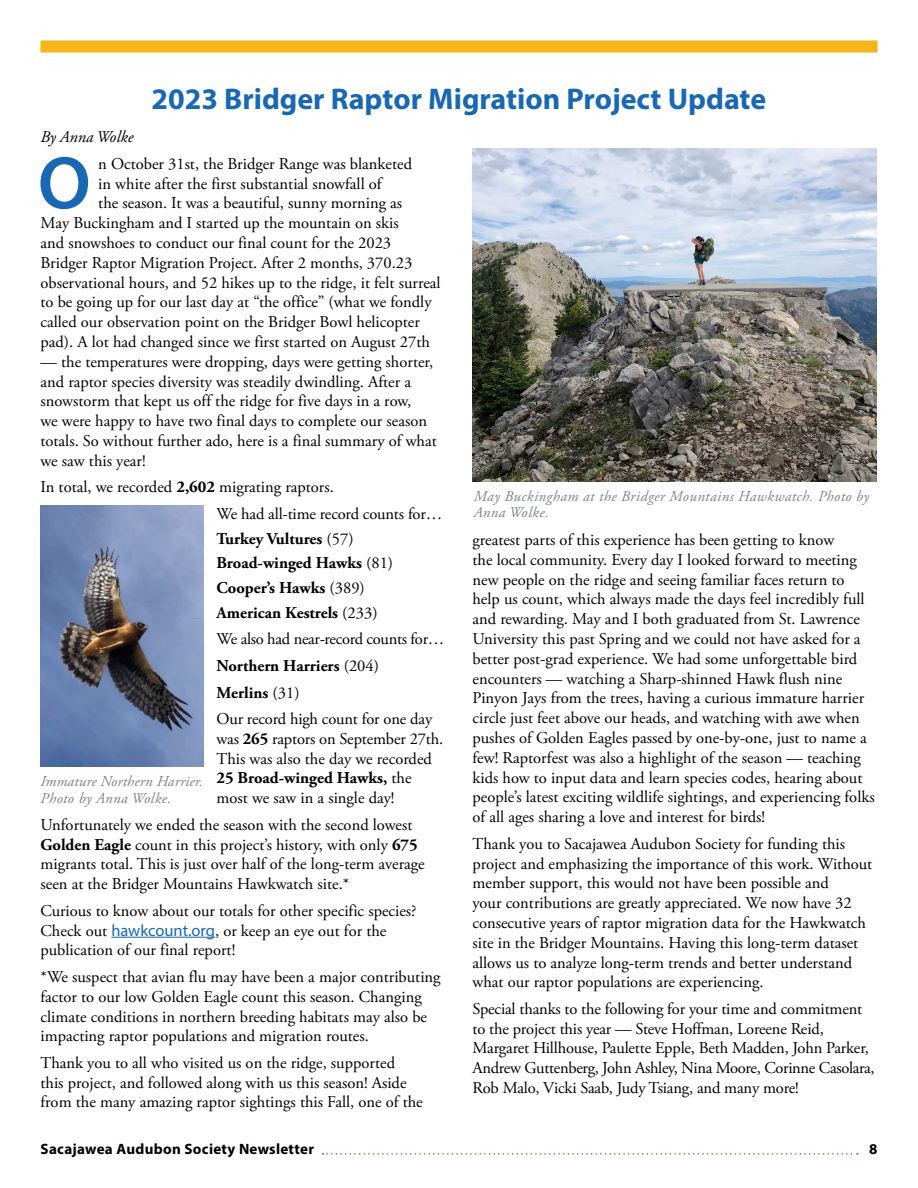
<style>
.page{position:relative;width:918px;height:1188px;background:#fff}
.page>*{position:absolute;margin:0;border:0;box-sizing:border-box;transform-origin:0 0}
._1st_para_body{font:600 75.3px "Myriad Pro";color:#1868b3}
.head_20__BLUE{font:700 30px "Myriad Pro";color:#1868b3}
.body{font:16.5px/19.8px "Adobe Garamond Pro";color:#000}
._1st_para_body-2{font:16.5px/19.8px "Adobe Garamond Pro";color:#000}
.body-2{font:700 16.5px "Adobe Garamond Pro";color:#000}
.body-3{font:16.5px "Adobe Garamond Pro";letter-spacing:-.02em;color:#000}
.byline{font:italic 16.5px "Adobe Garamond Pro";color:#000}
.t1{font:italic 15px/16.5px "Adobe Garamond Pro";letter-spacing:.03em;color:#7f8284}
.t2{font:italic 15px/16.5px "Adobe Garamond Pro";letter-spacing:.01em;color:#7f8284}
.t3{font:700 15px "Myriad Pro";letter-spacing:.02em;color:#000}
.s1{font-weight:700}
.s2{font-weight:400}
.s3{font-family:"Myriad Pro";color:#1868b3}
</style>
<div class="page">
<div style="left:40px;top:40px;width:838px;height:12px;background:#f7b617"></div>
<svg style="left:323px;top:1153px;width:535px;height:2px"></svg>
<hr style="left:111px;top:937px;width:104px;height:1px;background:#1868b3">
<img style="left:473px;top:149px;width:404px;height:333px">
<img style="left:40px;top:505px;width:163px;height:262px">
<p class="head_20__BLUE" style="left:152px;top:79px;width:616px">2023 Bridger Raptor Migration Project Update</p>
<p class="byline" style="left:40px;top:127px;width:95px">By Anna Wolke</p>
<p class="_1st_para_body" style="left:38px;top:135px;width:54px">O</p>
<p class="_1st_para_body-2" style="left:98px;top:154px;width:315px">n October 31st, the Bridger Range was blanketed</p>
<p class="_1st_para_body-2" style="left:98px;top:174px;width:285px">in white after the first substantial snowfall of</p>
<p class="_1st_para_body-2" style="left:98px;top:194px;width:305px">the season. It was a beautiful, sunny morning as</p>
<p class="_1st_para_body-2" style="left:40px;top:214px;width:360px">May Buckingham and I started up the mountain on skis</p>
<p class="_1st_para_body-2" style="left:40px;top:233px;width:352px">and snowshoes to conduct our final count for the 2023</p>
<p class="_1st_para_body-2" style="left:40px;top:253px;width:373px">Bridger Raptor Migration Project. After 2 months, 370.23</p>
<p class="_1st_para_body-2" style="left:40px;top:273px;width:402px">observational hours, and 52 hikes up to the ridge, it felt surreal</p>
<p class="_1st_para_body-2" style="left:40px;top:293px;width:393px">to be going up for our last day at “the office” (what we fondly</p>
<p class="_1st_para_body-2" style="left:40px;top:313px;width:381px">called our observation point on the Bridger Bowl helicopter</p>
<p class="_1st_para_body-2" style="left:40px;top:332px;width:391px">pad). A lot had changed since we first started on August 27th</p>
<p class="_1st_para_body-2" style="left:40px;top:352px;width:398px">— the temperatures were dropping, days were getting shorter, and raptor species diversity was steadily dwindling. After a snowstorm that kept us off the ridge for five days in a row,<br>we were happy to have two final days to complete our season totals. So without further ado, here is a final summary of what we saw this year!</p>
<p class="body" style="left:40px;top:478px;width:295px">In total, we recorded <span class="s1">2,602</span> migrating raptors.</p>
<p class="body" style="left:217px;top:504px;width:227px">We had all-time record counts for…</p>
<p class="body-2" style="left:217px;top:529px;width:139px">Turkey Vultures <span class="s2">(57)</span></p>
<p class="body-2" style="left:217px;top:554px;width:178px">Broad-winged Hawks <span class="s2">(81)</span></p>
<p class="body-2" style="left:217px;top:578px;width:150px">Cooper’s Hawks <span class="s2">(389)</span></p>
<p class="body-2" style="left:217px;top:603px;width:163px">American Kestrels <span class="s2">(233)</span></p>
<p class="body-3" style="left:217px;top:629px;width:229px">We also had near-record counts for…</p>
<p class="body-2" style="left:217px;top:656px;width:164px">Northern Harriers <span class="s2">(204)</span></p>
<p class="body-2" style="left:217px;top:683px;width:85px">Merlins <span class="s2">(31)</span></p>
<p class="body" style="left:217px;top:710px;width:228px">Our record high count for one day was <span class="s1">265</span> raptors on September 27th.<br>This was also the day we recorded<br><span class="s1">25 Broad-winged Hawks,</span> the most we saw in a single day!</p>
<p class="body" style="left:40px;top:815px;width:386px">Unfortunately we ended the season with the second lowest <span class="s1">Golden Eagle</span> count in this project’s history, with only <span class="s1">675 </span>migrants total. This is just over half of the long-term average seen at the Bridger Mountains Hawkwatch site.*</p>
<p class="body" style="left:40px;top:901px;width:378px">Curious to know about our totals for other specific species?<br>Check out <span class="s3">hawkcount.org</span>, or keep an eye out for the publication of our final report!</p>
<p class="body" style="left:40px;top:967px;width:402px">*We suspect that avian flu may have been a major contributing factor to our low Golden Eagle count this season. Changing climate conditions in northern breeding habitats may also be impacting raptor populations and migration routes.</p>
<p class="body" style="left:40px;top:1053px;width:384px">Thank you to all who visited us on the ridge, supported<br>this project, and followed along with us this season! Aside from the many amazing raptor sightings this Fall, one of the</p>
<p class="t2" style="left:40px;top:773px;width:164px">Immature Northern Harrier.<br>Photo by Anna Wolke.</p>
<p class="t1" style="left:474px;top:488px;width:397px">May Buckingham at the Bridger Mountains Hawkwatch. Photo by<br>Anna Wolke.</p>
<p class="body" style="left:472px;top:530px;width:404px">greatest parts of this experience has been getting to know<br>the local community. Every day I looked forward to meeting new people on the ridge and seeing familiar faces return to help us count, which always made the days feel incredibly full and rewarding. May and I both graduated from St. Lawrence University this past Spring and we could not have asked for a better post-grad experience. We had some unforgettable bird encounters — watching a Sharp-shinned Hawk flush nine Pinyon Jays from the trees, having a curious immature harrier circle just feet above our heads, and watching with awe when pushes of Golden Eagles passed by one-by-one, just to name a few! Raptorfest was also a highlight of the season — teaching kids how to input data and learn species codes, hearing about people’s latest exciting wildlife sightings, and experiencing folks of all ages sharing a love and interest for birds!</p>
<p class="body" style="left:472px;top:834px;width:401px">Thank you to Sacajawea Audubon Society for funding this project and emphasizing the importance of this work. Without member support, this would not have been possible and<br>your contributions are greatly appreciated. We now have 32 consecutive years of raptor migration data for the Hawkwatch site in the Bridger Mountains. Having this long-term dataset allows us to analyze long-term trends and better understand what our raptor populations are experiencing.</p>
<p class="body" style="left:472px;top:999px;width:404px">Special thanks to the following for your time and commitment to the project this year — Steve Hoffman, Loreene Reid, Margaret Hillhouse, Paulette Epple, Beth Madden, John Parker, Andrew Guttenberg, John Ashley, Nina Moore, Corinne Casolara, Rob Malo, Vicki Saab, Judy Tsiang, and many more!</p>
<p class="t3" style="left:40px;top:1139px;width:275px">Sacajawea Audubon Society Newsletter</p>
<p class="t3" style="left:869px;top:1139px;width:10px">8</p>
</div>
